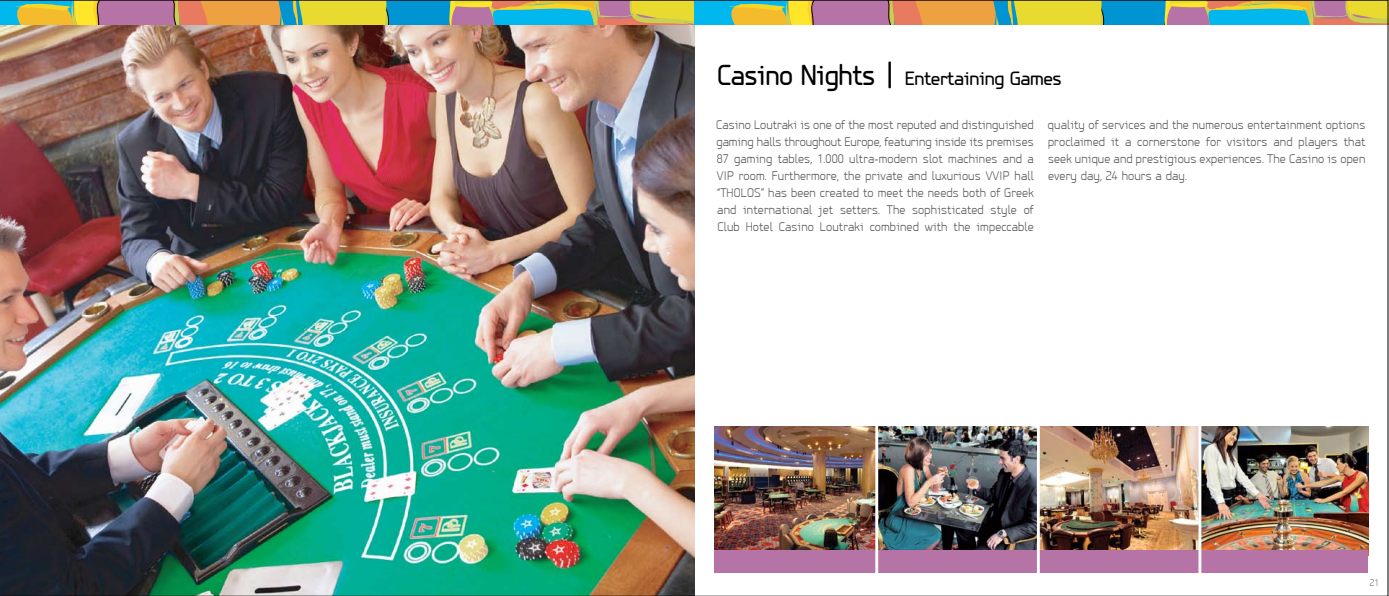
<style>
.page{position:relative;width:1389px;height:596px;background:#fff}
.page>*{position:absolute;margin:0;border:0;box-sizing:border-box;transform-origin:0 0}
.t1{font:20px "PF Isotext Pro";letter-spacing:-.02em;color:#000}
.t2{font:300 13px/17px "PF Isotext Pro";letter-spacing:.01em;color:#58595b;text-align:justify}
.t3{font:300 10px "PF Isotext Pro";color:#6d6f71}
.s1{font-size:30px}
</style>
<div class="page">
<img style="left:0;top:0;width:1388px;height:595px">
<h1 class="t1" style="left:717px;top:67px;width:346px"><span class="s1">Casino Nights |</span> Entertaining Games</h1>
<p class="t2" style="left:716px;top:116px;width:319px">Casino Loutraki is one of the most reputed and distinguished gaming halls throughout Europe, featuring inside its premises 87 gaming tables, 1.000 ultra-modern slot machines and a VIP room. Furthermore, the private and luxurious VVIP hall “THOLOS” has been created to meet the needs both of Greek and international jet setters. The sophisticated style of Club Hotel Casino Loutraki combined with the impeccable</p>
<p class="t2" style="left:1048px;top:116px;width:319px">quality of services and the numerous entertainment options proclaimed it a cornerstone for visitors and players that seek unique and prestigious experiences. The Casino is open every day, 24 hours a day.</p>
<p class="t3" style="left:1370px;top:577px;width:11px">21</p>
</div>
